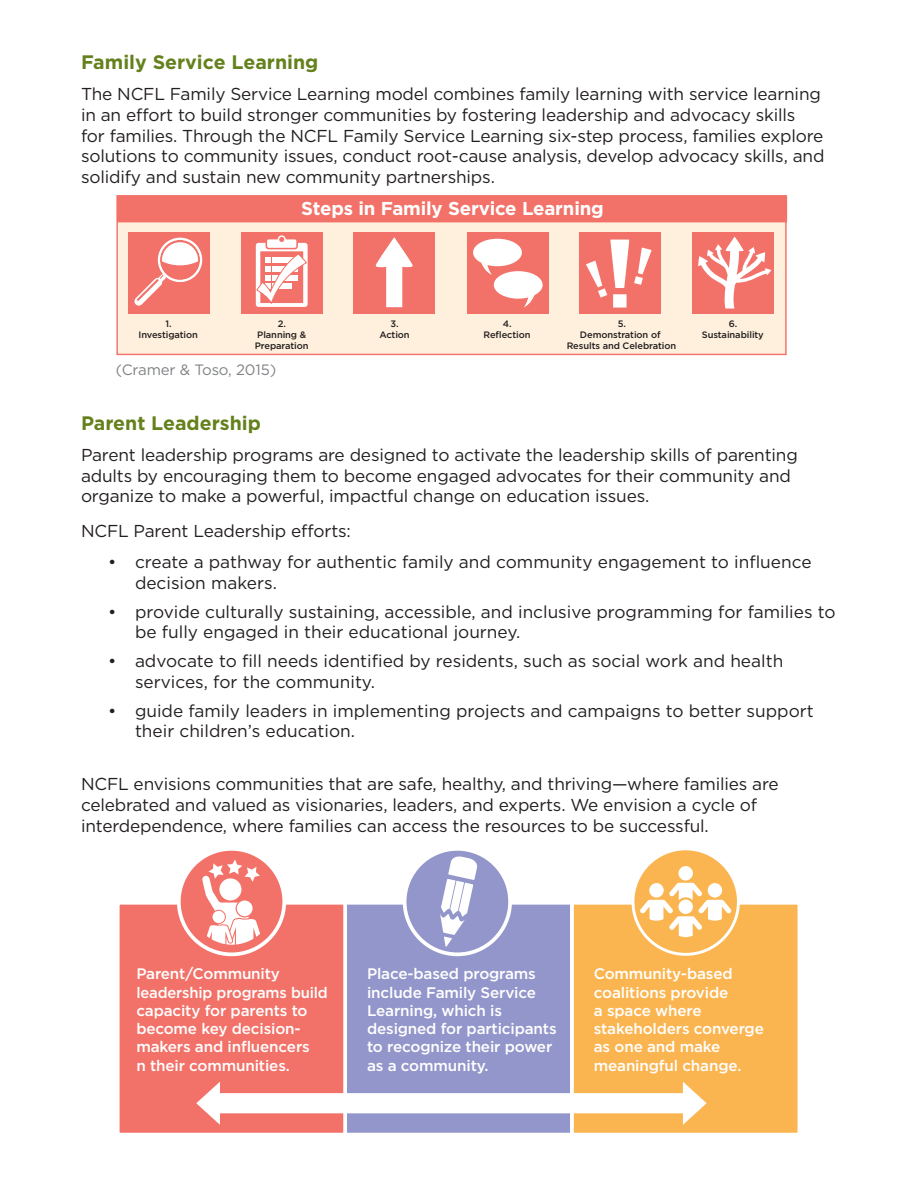
<style>
.page{position:relative;width:918px;height:1188px;background:#fff}
.page>*{position:absolute;margin:0;border:0;box-sizing:border-box;transform-origin:0 0}
.Subhead{font:700 19.5px "Gotham";color:#64811c}
.t1{font:700 18.6px "Gotham";letter-spacing:-.01em;color:#fff}
.Body{font:17.25px/20.7px "Gotham";letter-spacing:-.01em;color:#231f20}
.Body-2{font:500 15.3px/18.3px "Gotham";letter-spacing:-.01em;color:#fff}
.Body-3{font:15px "Gotham";letter-spacing:-.01em;color:#808285}
.t2{font:500 9.3px/11.2px "Gotham";letter-spacing:-.01em;color:#231f20;text-align:center}
</style>
<div class="page">
<div style="left:117px;top:196px;width:669px;height:158px;background:#fef0dc"></div>
<div style="left:128px;top:232px;width:82px;height:82px;background:#f27269"></div>
<svg style="left:134px;top:237px;width:69px;height:69px"></svg>
<div style="left:353px;top:232px;width:82px;height:82px;background:#f27269"></div>
<svg style="left:376px;top:237px;width:37px;height:70px"></svg>
<div style="left:241px;top:232px;width:82px;height:82px;background:#f27269"></div>
<svg style="left:256px;top:235px;width:52px;height:72px"></svg>
<div style="left:467px;top:232px;width:82px;height:82px;background:#f27269"></div>
<div style="left:494px;top:271px;width:49px;height:28px;background:#fff;border-radius:50%"></div>
<svg style="left:524px;top:295px;width:11px;height:12px"></svg>
<div style="left:473px;top:239px;width:49px;height:27px;background:#fff;border-radius:50%"></div>
<svg style="left:480px;top:262px;width:12px;height:13px"></svg>
<div style="left:692px;top:232px;width:82px;height:82px;background:#f27269"></div>
<svg style="left:698px;top:237px;width:73px;height:72px"></svg>
<div style="left:580px;top:232px;width:81px;height:82px;background:#f27269"></div>
<svg style="left:586px;top:240px;width:66px;height:68px"></svg>
<div style="left:118px;top:196px;width:668px;height:26px;background:#f27269"></div>
<div style="left:116px;top:195px;width:671px;height:160px;border:1px solid #f27269"></div>
<div style="left:345px;top:903px;width:227px;height:232px;background:#9396ca"></div>
<div style="left:343px;top:901px;width:231px;height:235px;border:4px solid #fff"></div>
<div style="left:118px;top:903px;width:227px;height:232px;background:#f27269"></div>
<div style="left:116px;top:901px;width:231px;height:235px;border:4px solid #fff"></div>
<div style="left:572px;top:903px;width:227px;height:232px;background:#fbb550"></div>
<div style="left:570px;top:901px;width:231px;height:235px;border:4px solid #fff"></div>
<div style="left:179px;top:849px;width:105px;height:105px;background:#f27269;border-radius:50%"></div>
<div style="left:177px;top:847px;width:109px;height:109px;border:4px solid #fff;border-radius:50%"></div>
<svg style="left:202px;top:860px;width:58px;height:85px"></svg>
<div style="left:237px;top:900px;width:16px;height:16px;background:#fff;border-radius:50%"></div>
<div style="left:213px;top:911px;width:12px;height:12px;background:#fff;border-radius:50%"></div>
<div style="left:633px;top:849px;width:106px;height:105px;background:#fbb550;border-radius:50%"></div>
<div style="left:631px;top:847px;width:109px;height:109px;border:3px solid #fff;border-radius:50%"></div>
<div style="left:678px;top:866px;width:15px;height:14px;background:#fff;border-radius:50%"></div>
<svg style="left:640px;top:883px;width:91px;height:55px"></svg>
<div style="left:405px;top:849px;width:105px;height:105px;background:#9396ca;border-radius:50%"></div>
<div style="left:403px;top:847px;width:109px;height:109px;border:4px solid #fff;border-radius:50%"></div>
<svg style="left:440px;top:855px;width:38px;height:92px"></svg>
<svg style="left:196px;top:1082px;width:511px;height:43px"></svg>
<p class="Subhead" style="left:81px;top:49px;width:239px">Family Service Learning</p>
<p class="Body" style="left:81px;top:83px;width:745px">The NCFL Family Service Learning model combines family learning with service learning in an effort to build stronger communities by fostering leadership and advocacy skills<br>for families. Through the NCFL Family Service Learning six-step process, families explore solutions to community issues, conduct root-cause analysis, develop advocacy skills, and solidify and sustain new community partnerships.</p>
<p class="t1" style="left:301px;top:196px;width:304px">Steps in Family Service Learning</p>
<p class="t2" style="left:138px;top:317px;width:61px">1.<br>Investigation</p>
<p class="t2" style="left:255px;top:317px;width:55px">2.<br>Planning &amp;<br>Preparation</p>
<p class="t2" style="left:379px;top:317px;width:32px">3.<br>Action</p>
<p class="t2" style="left:484px;top:317px;width:49px">4.<br>Reflection</p>
<p class="t2" style="left:567px;top:317px;width:111px">5.<br>Demonstration of<br>Results and Celebration</p>
<p class="t2" style="left:702px;top:317px;width:64px">6.<br>Sustainability</p>
<p class="Body-3" style="left:116px;top:360px;width:162px">(Cramer &amp; Toso, 2015)</p>
<p class="Subhead" style="left:81px;top:410px;width:181px">Parent Leadership</p>
<p class="Body" style="left:81px;top:444px;width:718px">Parent leadership programs are designed to activate the leadership skills of parenting adults by encouraging them to become engaged advocates for their community and organize to make a powerful, impactful change on education issues.</p>
<p class="Body" style="left:81px;top:520px;width:271px">NCFL Parent Leadership efforts:</p>
<p class="Body" style="left:135px;top:551px;width:678px;text-indent:-27px">• create a pathway for authentic family and community engagement to influence decision makers.</p>
<p class="Body" style="left:135px;top:601px;width:702px;text-indent:-27px">• provide culturally sustaining, accessible, and inclusive programming for families to be fully engaged in their educational journey.</p>
<p class="Body" style="left:135px;top:650px;width:650px;text-indent:-27px">• advocate to fill needs identified by residents, such as social work and health services, for the community.</p>
<p class="Body" style="left:135px;top:700px;width:680px;text-indent:-27px">• guide family leaders in implementing projects and campaigns to better support their children’s education.</p>
<p class="Body" style="left:81px;top:773px;width:699px">NCFL envisions communities that are safe, healthy, and thriving—where families are celebrated and valued as visionaries, leaders, and experts. We envision a cycle of interdependence, where families can access the resources to be successful.</p>
<p class="Body-2" style="left:136px;top:965px;width:193px">Parent/Community leadership programs build capacity for parents to become key decision&shy;makers and influencers<br>n their communities.</p>
<p class="Body-2" style="left:594px;top:965px;width:172px">Community-based coalitions provide<br>a space where stakeholders converge as one and make meaningful change.</p>
<p class="Body-2" style="left:367px;top:965px;width:191px">Place-based programs include Family Service<br>Learning, which is designed for participants to recognize their power as a community.</p>
</div>
